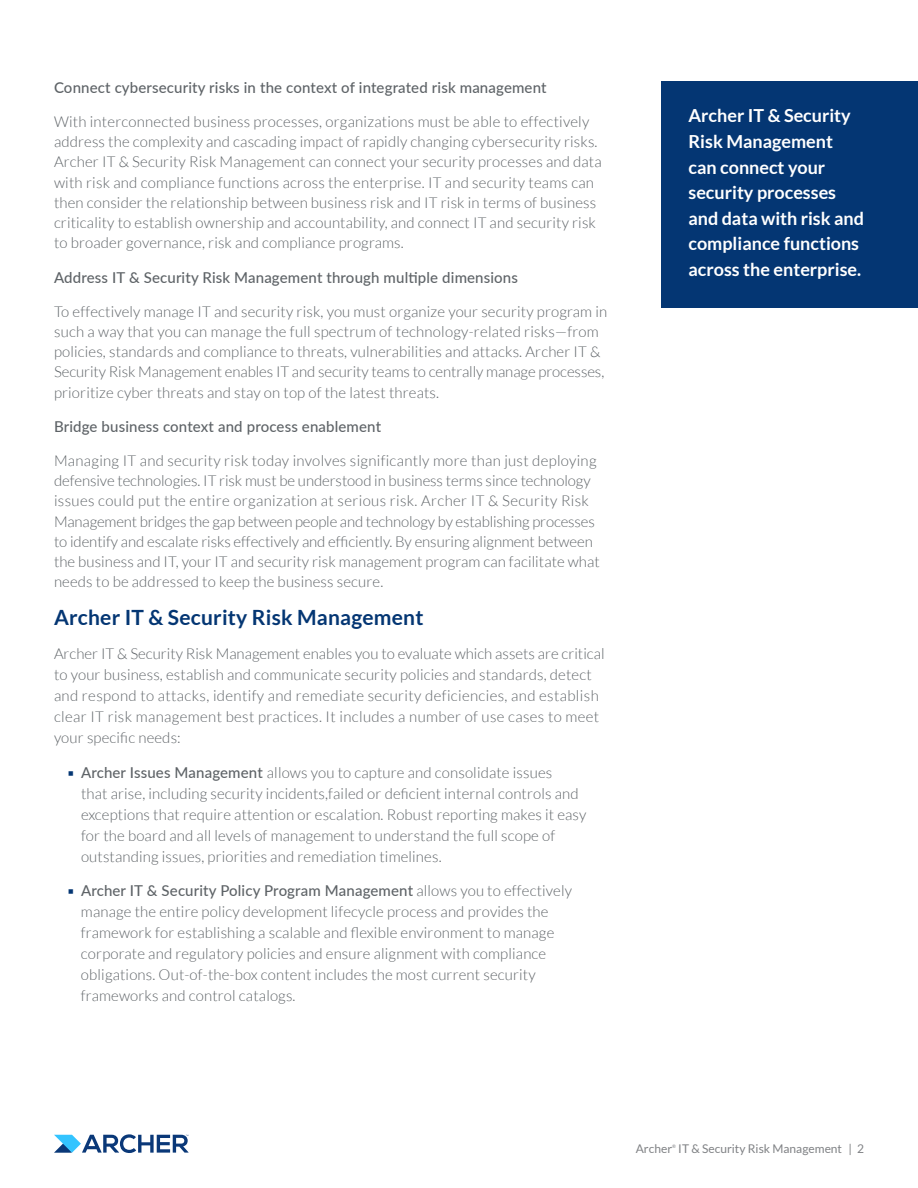
<style>
.page{position:relative;width:918px;height:1188px;background:#fff}
.page>*{position:absolute;margin:0;border:0;box-sizing:border-box;transform-origin:0 0}
.t1{font:700 21px "Lato";letter-spacing:.01em;color:#043673}
.t2{font:700 18px/25.5px "Lato";color:#fff}
.t3{font:300 15px/20.2px "Lato";letter-spacing:.01em;color:#5e6367}
.t4{font:500 15px "Lato";letter-spacing:.01em;color:#5e6367}
.t5{font:12px "Lato";color:#808285}
.t6{font:4.8px "Lato";color:#808285}
.s1{color:#043673}
.s2{font-weight:500}
</style>
<div class="page">
<svg style="left:54px;top:1134px;width:135px;height:19px"></svg>
<div style="left:662px;top:81px;width:256px;height:227px;background:#043673"></div>
<p class="t4" style="left:54px;top:77px;width:494px">Connect cybersecurity risks in the context of integrated risk management</p>
<p class="t3" style="left:54px;top:111px;width:549px">With interconnected business processes, organizations must be able to effectively address the complexity and cascading impact of rapidly changing cybersecurity risks.<br>Archer IT &amp; Security Risk Management can connect your security processes and data with risk and compliance functions across the enterprise. IT and security teams can then consider the relationship between business risk and IT risk in terms of business criticality to establish ownership and accountability, and connect IT and security risk to broader governance, risk and compliance programs.</p>
<p class="t4" style="left:54px;top:267px;width:466px">Address IT &amp; Security Risk Management through multiple dimensions</p>
<p class="t3" style="left:54px;top:301px;width:555px">To effectively manage IT and security risk, you must organize your security program in such a way that you can manage the full spectrum of technology-related risks—from policies, standards and compliance to threats, vulnerabilities and attacks. Archer IT &amp; Security Risk Management enables IT and security teams to centrally manage processes, prioritize cyber threats and stay on top of the latest threats.</p>
<p class="t4" style="left:54px;top:416px;width:329px">Bridge business context and process enablement</p>
<p class="t3" style="left:54px;top:450px;width:547px">Managing IT and security risk today involves significantly more than just deploying defensive technologies. IT risk must be understood in business terms since technology issues could put the entire organization at serious risk. Archer IT &amp; Security Risk Management bridges the gap between people and technology by establishing processes to identify and escalate risks effectively and efficiently. By ensuring alignment between the business and IT, your IT and security risk management program can facilitate what needs to be addressed to keep the business secure.</p>
<h1 class="t1" style="left:54px;top:605px;width:371px">Archer IT &amp; Security Risk Management</h1>
<p class="t3" style="left:54px;top:644px;width:552px;line-height:21px">Archer IT &amp; Security Risk Management enables you to evaluate which assets are critical to your business, establish and communicate security policies and standards, detect and respond to attacks, identify and remediate security deficiencies, and establish clear IT risk management best practices. It includes a number of use cases to meet your specific needs:</p>
<p class="t3" style="left:81px;top:762px;width:507px;line-height:21px;text-indent:-14px"><span class="s1">▪</span> <span class="s2">Archer Issues Management</span> allows you to capture and consolidate issues<br>that arise, including security incidents,failed or deficient internal controls and exceptions that require attention or escalation. Robust reporting makes it easy for the board and all levels of management to understand the full scope of outstanding issues, priorities and remediation timelines.</p>
<p class="t3" style="left:81px;top:881px;width:493px;line-height:21px;text-indent:-13px"><span class="s1">▪</span> <span class="s2">Archer IT &amp; Security Policy Program Management</span> allows you to effectively manage the entire policy development lifecycle process and provides the framework for establishing a scalable and flexible environment to manage corporate and regulatory policies and ensure alignment with compliance obligations. Out-of-the-box content includes the most current security frameworks and control catalogs.</p>
<p class="t2" style="left:688px;top:103px;width:177px">Archer IT &amp; Security<br>Risk Management can connect your security processes and data with risk and compliance functions across the enterprise.</p>
<p class="t5" style="left:636px;top:1142px;width:38px">Archer</p>
<p class="t5" style="left:848px;top:1142px;width:17px">| 2</p>
<p class="t6" style="left:672px;top:1143px;width:5px">®</p>
<p class="t5" style="left:678px;top:1142px;width:165px">IT &amp; Security Risk Management</p>
</div>
